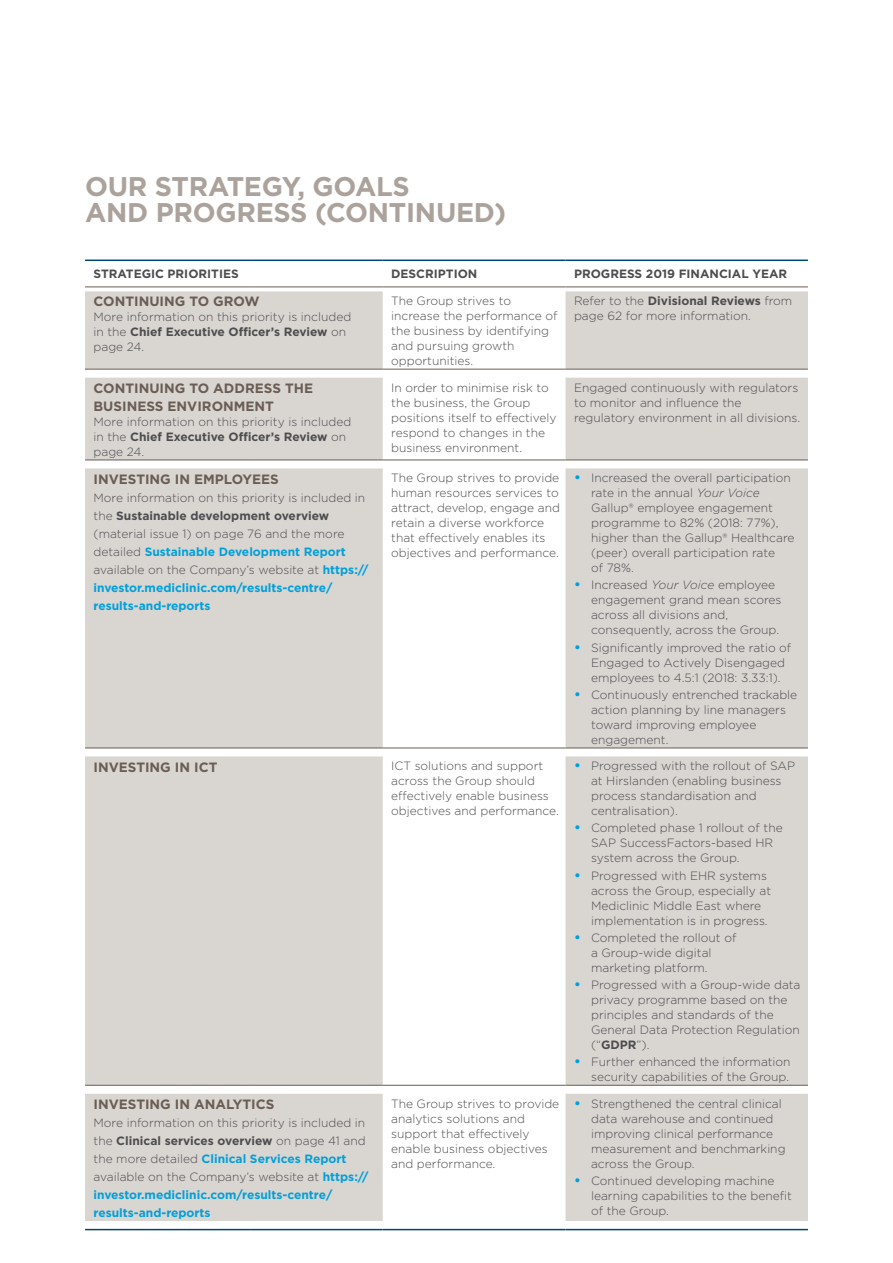
<style>
.page{position:relative;width:893px;height:1263px;background:#fff}
.page>*{position:absolute;margin:0;border:0;box-sizing:border-box;transform-origin:0 0}
.t1{font:700 27px/25.7px "Gotham";letter-spacing:-.01em;color:#aba29b}
.t2{font:700 13.5px/18px "Gotham";color:#6a5d54}
.t3{font:300 12px/15px "Gotham";color:#4d4d4f}
.t4{font:700 12px "Gotham";color:#4d4d4f}
.s1{font-weight:700}
.s2{font-weight:700;color:#00a0da}
.s3{font-weight:700;font-size:13.5px;color:#00a0da}
.s4{font-style:italic}
</style>
<div class="page">
<div style="left:85px;top:291px;width:298px;height:930px;background:#d9d5d1"></div>
<div style="left:566px;top:291px;width:242px;height:930px;background:#d9d5d1"></div>
<svg style="left:85px;top:1228px;width:723px;height:1px"></svg>
<hr style="left:85px;top:286px;width:166px;height:1px;background:#6a5d54">
<hr style="left:251px;top:286px;width:132px;height:1px;background:#6a5d54">
<hr style="left:383px;top:286px;width:183px;height:1px;background:#6a5d54">
<hr style="left:566px;top:286px;width:242px;height:1px;background:#6a5d54">
<hr style="left:85px;top:260px;width:166px;height:1px;background:#004474">
<hr style="left:251px;top:260px;width:132px;height:1px;background:#004474">
<hr style="left:383px;top:260px;width:183px;height:1px;background:#004474">
<hr style="left:566px;top:260px;width:242px;height:1px;background:#004474">
<hr style="left:85px;top:1085px;width:166px;height:1px;background:#6a5d54">
<hr style="left:251px;top:1085px;width:132px;height:1px;background:#6a5d54">
<hr style="left:383px;top:1085px;width:183px;height:1px;background:#6a5d54">
<hr style="left:85px;top:748px;width:166px;height:1px;background:#6a5d54">
<hr style="left:251px;top:748px;width:132px;height:1px;background:#6a5d54">
<hr style="left:383px;top:748px;width:183px;height:1px;background:#6a5d54">
<hr style="left:85px;top:460px;width:166px;height:1px;background:#6a5d54">
<hr style="left:251px;top:460px;width:132px;height:1px;background:#6a5d54">
<hr style="left:383px;top:460px;width:183px;height:1px;background:#6a5d54">
<hr style="left:85px;top:369px;width:166px;height:1px;background:#6a5d54">
<hr style="left:251px;top:369px;width:132px;height:1px;background:#6a5d54">
<hr style="left:383px;top:369px;width:183px;height:1px;background:#6a5d54">
<hr style="left:85px;top:1229px;width:166px;height:1px;background:#004474">
<hr style="left:251px;top:1229px;width:132px;height:1px;background:#004474">
<hr style="left:383px;top:1229px;width:183px;height:1px;background:#004474">
<hr style="left:566px;top:1229px;width:242px;height:1px;background:#004474">
<hr style="left:566px;top:369px;width:242px;height:1px;background:#6a5d54">
<hr style="left:566px;top:460px;width:242px;height:1px;background:#6a5d54">
<hr style="left:566px;top:1085px;width:242px;height:1px;background:#6a5d54">
<hr style="left:566px;top:748px;width:242px;height:1px;background:#6a5d54">
<h1 class="t1" style="left:85px;top:173px;width:422px">OUR STRATEGY, GOALS<br>AND PROGRESS (CONTINUED)</h1>
<p class="t4" style="left:94px;top:266px;width:147px">STRATEGIC PRIORITIES</p>
<p class="t4" style="left:391px;top:266px;width:88px">DESCRIPTION</p>
<p class="t4" style="left:574px;top:266px;width:215px">PROGRESS 2019 FINANCIAL YEAR</p>
<p class="t2" style="left:94px;top:292px;width:168px">CONTINUING TO GROW</p>
<p class="t3" style="left:94px;top:309px;width:259px">More information on this priority is included in the <span class="s1">Chief Executive Officer’s Review</span> on page 24.</p>
<p class="t3" style="left:391px;top:293px;width:168px">The Group strives to increase the performance of the business by identifying and pursuing growth opportunities.</p>
<p class="t3" style="left:574px;top:293px;width:220px">Refer to the <span class="s1">Divisional Reviews</span> from page 62 for more information.</p>
<p class="t2" style="left:94px;top:379px;width:221px">CONTINUING TO ADDRESS THE<br>BUSINESS ENVIRONMENT</p>
<p class="t3" style="left:94px;top:414px;width:259px">More information on this priority is included in the <span class="s1">Chief Executive Officer’s Review</span> on page 24.</p>
<p class="t2" style="left:94px;top:470px;width:187px">INVESTING IN EMPLOYEES</p>
<p class="t3" style="left:94px;top:488px;width:276px;line-height:18px">More information on this priority is included in the <span class="s1">Sustainable development overview </span>(material issue 1) on page 76 and the more detailed <span class="s2">Sustainable Development Report </span>available on the Company’s website at <span class="s2">https:// investor.mediclinic.com/results-centre/ results-and-reports</span></p>
<p class="t3" style="left:391px;top:379px;width:167px">In order to minimise risk to the business, the Group positions itself to effectively respond to changes in the business environment.</p>
<p class="t3" style="left:574px;top:379px;width:228px">Engaged continuously with regulators to monitor and influence the regulatory environment in all divisions.</p>
<p class="t3" style="left:391px;top:470px;width:170px">The Group strives to provide human resources services to attract, develop, engage and retain a diverse workforce that effectively enables its objectives and performance.</p>
<p class="t3" style="left:591px;top:470px;width:205px;text-indent:-17px"><span class="s3">•</span> Increased the overall participation rate in the annual <span class="s4">Your Voice<br></span>Gallup® employee engagement programme to 82% (2018: 77%), higher than the Gallup® Healthcare (peer) overall participation rate<br>of 78%.</p>
<p class="t3" style="left:591px;top:577px;width:192px;text-indent:-17px"><span class="s3">•</span> Increased <span class="s4">Your Voice</span> employee engagement grand mean scores across all divisions and, consequently, across the Group.</p>
<p class="t3" style="left:591px;top:639px;width:202px;text-indent:-17px"><span class="s3">•</span> Significantly improved the ratio of<br>Engaged to Actively Disengaged employees to 4.5:1 (2018: 3.33:1).</p>
<p class="t3" style="left:591px;top:687px;width:208px;text-indent:-17px"><span class="s3">•</span> Continuously entrenched trackable action planning by line managers toward improving employee engagement.</p>
<p class="t2" style="left:94px;top:758px;width:125px">INVESTING IN ICT</p>
<p class="t3" style="left:391px;top:758px;width:169px">ICT solutions and support across the Group should effectively enable business objectives and performance.</p>
<p class="t3" style="left:591px;top:758px;width:206px;text-indent:-17px"><span class="s3">•</span> Progressed with the rollout of SAP at Hirslanden (enabling business process standardisation and centralisation).</p>
<p class="t3" style="left:591px;top:820px;width:193px;text-indent:-17px"><span class="s3">•</span> Completed phase 1 rollout of the<br>SAP SuccessFactors-based HR system across the Group.</p>
<p class="t3" style="left:591px;top:867px;width:182px;text-indent:-17px"><span class="s3">•</span> Progressed with EHR systems across the Group, especially at<br>Mediclinic Middle East where implementation is in progress.</p>
<p class="t3" style="left:591px;top:930px;width:147px;text-indent:-17px"><span class="s3">•</span> Completed the rollout of a Group-wide digital marketing platform.</p>
<p class="t3" style="left:591px;top:977px;width:211px;text-indent:-17px"><span class="s3">•</span> Progressed with a Group-wide data privacy programme based on the principles and standards of the<br>General Data Protection Regulation (“<span class="s1">GDPR</span>”).</p>
<p class="t3" style="left:574px;top:1054px;width:218px;text-align:right"><span class="s3">•</span> Further enhanced the information security capabilities of the Group.</p>
<p class="t2" style="left:94px;top:1095px;width:182px">INVESTING IN ANALYTICS</p>
<p class="t3" style="left:94px;top:1113px;width:276px;line-height:18px">More information on this priority is included in the <span class="s1">Clinical services overview</span> on page 41 and the more detailed <span class="s2">Clinical Services Report </span>available on the Company’s website at <span class="s2">https:// investor.mediclinic.com/results-centre/ results-and-reports</span></p>
<p class="t3" style="left:391px;top:1095px;width:170px">The Group strives to provide analytics solutions and support that effectively enable business objectives and performance.</p>
<p class="t3" style="left:591px;top:1095px;width:196px;text-indent:-17px"><span class="s3">•</span> Strengthened the central clinical data warehouse and continued improving clinical performance measurement and benchmarking across the Group.</p>
<p class="t3" style="left:591px;top:1173px;width:202px;text-indent:-17px"><span class="s3">•</span> Continued developing machine learning capabilities to the benefit of the Group.</p>
</div>
